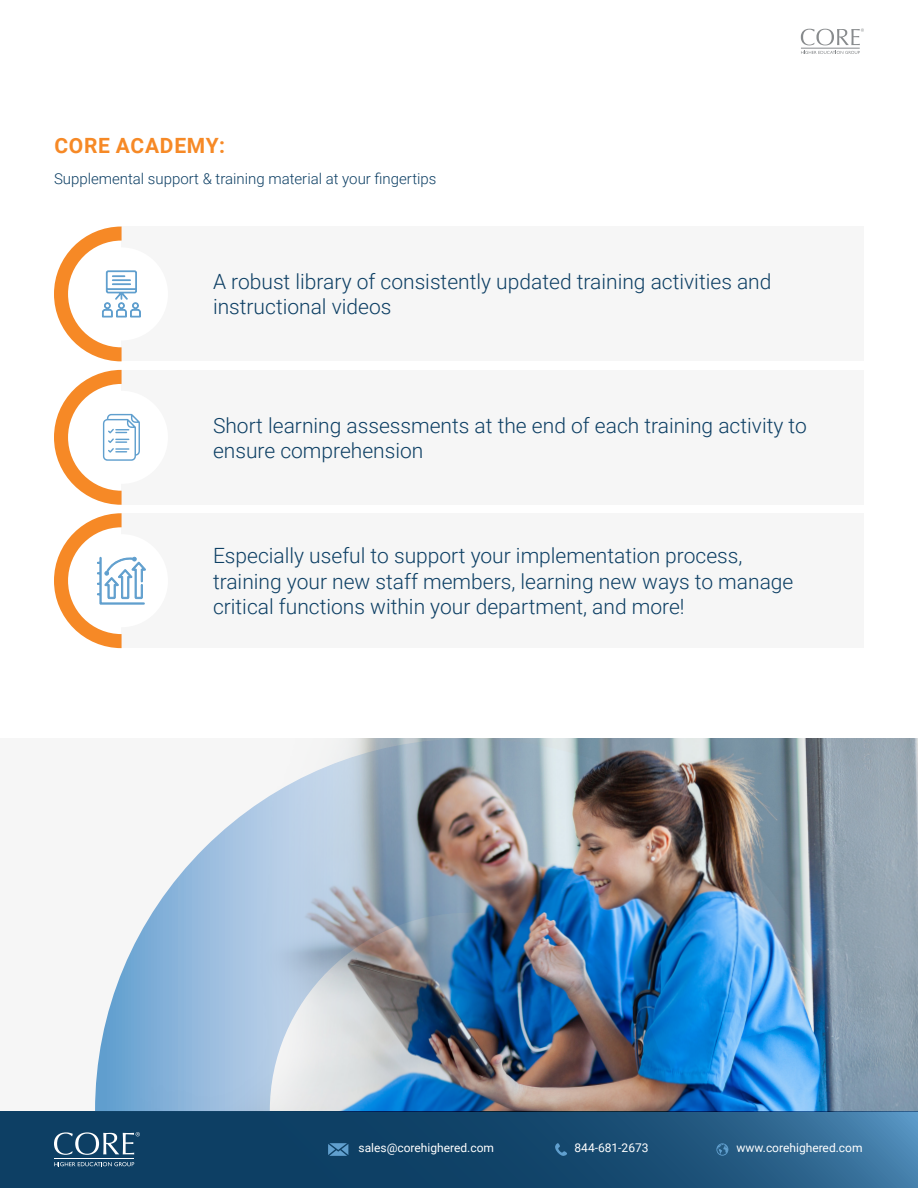
<style>
.page{position:relative;width:918px;height:1188px;background:#fff}
.page>*{position:absolute;margin:0;border:0;box-sizing:border-box;transform-origin:0 0}
.Body_Text{font:300 21px/25.2px "Roboto";color:#0d3f64}
.Capital_Heading{font:700 21px "Roboto";letter-spacing:.035em;color:#f68926}
.Body_Text-2{font:300 15px "Roboto";color:#0d3f64}
.t1{font:12px "Roboto";color:#fff}
</style>
<div class="page">
<hr style="left:801px;top:48px;width:59px;height:1px;background:#888b8d">
<svg style="left:801px;top:29px;width:63px;height:16px"></svg>
<svg style="left:801px;top:51px;width:59px;height:3px"></svg>
<svg style="left:0;top:1111px;width:918px;height:77px;background:#194d73"></svg>
<hr style="left:54px;top:1159px;width:80px;height:1px;background:#fff">
<svg style="left:54px;top:1132px;width:86px;height:23px;background:#466c89"></svg>
<svg style="left:54px;top:1162px;width:80px;height:4px"></svg>
<svg style="left:328px;top:1143px;width:20px;height:13px"></svg>
<svg style="left:555px;top:1143px;width:12px;height:13px"></svg>
<svg style="left:716px;top:1143px;width:12px;height:13px"></svg>
<div style="left:122px;top:370px;width:742px;height:135px;background:#f6f6f6"></div>
<div style="left:75px;top:391px;width:93px;height:93px;background:#fff;border-radius:50%"></div>
<div style="left:122px;top:227px;width:742px;height:134px;background:#f6f6f6"></div>
<div style="left:75px;top:247px;width:93px;height:93px;background:#fff;border-radius:50%"></div>
<div style="left:122px;top:513px;width:742px;height:135px;background:#f6f6f6"></div>
<div style="left:75px;top:534px;width:93px;height:93px;background:#fff;border-radius:50%"></div>
<div style="left:0;top:739px;width:918px;height:372px;background:#f6f6f6"></div>
<svg style="left:95px;top:956px;width:34px;height:155px"></svg>
<img style="left:129px;top:739px;width:789px;height:372px">
<svg style="left:54px;top:227px;width:87px;height:134px"></svg>
<svg style="left:54px;top:370px;width:86px;height:135px"></svg>
<svg style="left:54px;top:513px;width:92px;height:135px"></svg>
<p class="Capital_Heading" style="left:54px;top:131px;width:172px">CORE ACADEMY:</p>
<p class="Body_Text-2" style="left:54px;top:169px;width:384px">Supplemental support &amp; training material at your fingertips</p>
<p class="Body_Text" style="left:213px;top:268px;width:560px">A robust library of consistently updated training activities and instructional videos</p>
<p class="Body_Text" style="left:213px;top:412px;width:595px">Short learning assessments at the end of each training activity to ensure comprehension</p>
<p class="Body_Text" style="left:213px;top:543px;width:582px">Especially useful to support your implementation process, training your new staff members, learning new ways to manage critical functions within your department, and more!</p>
<p class="t1" style="left:359px;top:1140px;width:137px">sales@corehighered.com</p>
<p class="t1" style="left:575px;top:1140px;width:76px">844-681-2673</p>
<p class="t1" style="left:737px;top:1140px;width:127px">www.corehighered.com</p>
</div>
